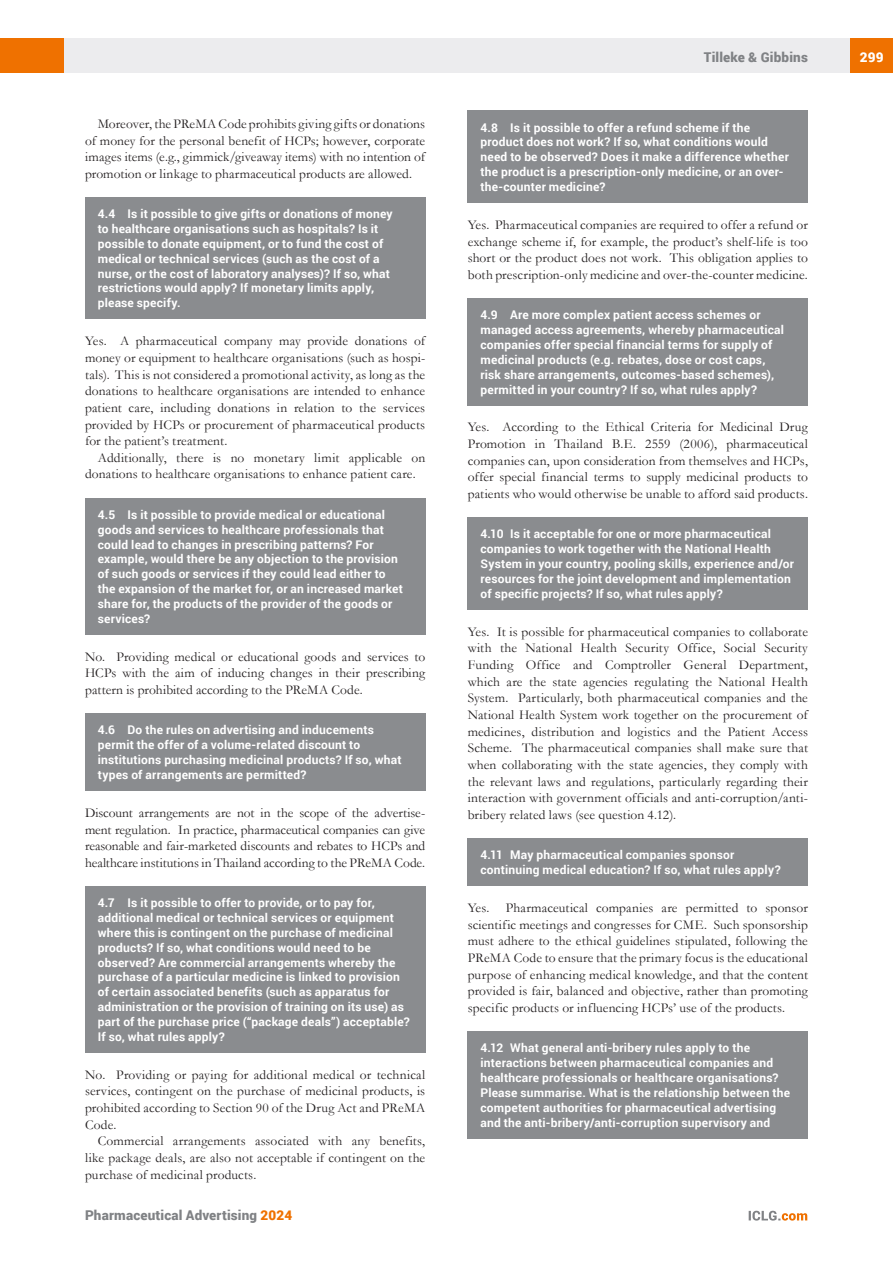
<style>
.page{position:relative;width:893px;height:1263px;background:#fff}
.page>*{position:absolute;margin:0;border:0;box-sizing:border-box;transform-origin:0 0}
.t1{font:13.5px/16.6px "Garamond";letter-spacing:.005em;color:#231f20;text-align:justify}
.t2{font:900 13.5px "Roboto";letter-spacing:.015em;color:#808285}
.t3{font:900 13.5px "Roboto";color:#fff}
.t4{font:700 12px/14.9px "Roboto";letter-spacing:.015em;color:#fff}
.s1{color:#ef7100}
</style>
<div class="page">
<div style="left:64px;top:38px;width:786px;height:34px;background:#ececee"></div>
<div style="left:850px;top:38px;width:43px;height:34px;background:#ef7100"></div>
<div style="left:0;top:38px;width:64px;height:34px;background:#ef7100"></div>
<svg style="left:749px;top:1211px;width:58px;height:9px"></svg>
<div style="left:468px;top:111px;width:340px;height:92px;background:#8a8c8f"></div>
<div style="left:468px;top:298px;width:340px;height:107px;background:#8a8c8f"></div>
<div style="left:468px;top:517px;width:340px;height:93px;background:#8a8c8f"></div>
<div style="left:468px;top:838px;width:340px;height:48px;background:#8a8c8f"></div>
<div style="left:468px;top:1031px;width:340px;height:107px;background:#8a8c8f"></div>
<div style="left:85px;top:197px;width:340px;height:122px;background:#8a8c8f"></div>
<div style="left:85px;top:498px;width:340px;height:136px;background:#8a8c8f"></div>
<div style="left:85px;top:713px;width:340px;height:78px;background:#8a8c8f"></div>
<div style="left:85px;top:886px;width:340px;height:166px;background:#8a8c8f"></div>
<p class="t1" style="left:85px;top:115px;width:342px;text-indent:13px">Moreover, the PReMA Code prohibits giving gifts or donations of money for the personal benefit of HCPs; however, corporate images items (e.g., gimmick/giveaway items) with no intention of promotion or linkage to pharmaceutical products are allowed.</p>
<p class="t4" style="left:98px;top:206px;width:296px">4.4 Is it possible to give gifts or donations of money to healthcare organisations such as hospitals? Is it possible to donate equipment, or to fund the cost of medical or technical services (such as the cost of a nurse, or the cost of laboratory analyses)? If so, what restrictions would apply? If monetary limits apply, please specify.</p>
<p class="t1" style="left:85px;top:332px;width:342px">Yes. A pharmaceutical company may provide donations of money or equipment to healthcare organisations (such as hospi&shy;tals). This is not considered a promotional activity, as long as the donations to healthcare organisations are intended to enhance patient care, including donations in relation to the services provided by HCPs or procurement of pharmaceutical products for the patient’s treatment.</p>
<p class="t1" style="left:85px;top:449px;width:342px;text-indent:13px">Additionally, there is no monetary limit applicable on donations to healthcare organisations to enhance patient care.</p>
<p class="t4" style="left:98px;top:507px;width:307px">4.5 Is it possible to provide medical or educational goods and services to healthcare professionals that could lead to changes in prescribing patterns? For example, would there be any objection to the provision of such goods or services if they could lead either to the expansion of the market for, or an increased market share for, the products of the provider of the goods or services?</p>
<p class="t1" style="left:85px;top:648px;width:342px">No. Providing medical or educational goods and services to HCPs with the aim of inducing changes in their prescribing pattern is prohibited according to the PReMA Code.</p>
<p class="t4" style="left:98px;top:722px;width:305px">4.6 Do the rules on advertising and inducements permit the offer of a volume-related discount to institutions purchasing medicinal products? If so, what types of arrangements are permitted?</p>
<p class="t1" style="left:85px;top:804px;width:342px">Discount arrangements are not in the scope of the advertise&shy;ment regulation. In practice, pharmaceutical companies can give reasonable and fair-marketed discounts and rebates to HCPs and healthcare institutions in Thailand according to the PReMA Code.</p>
<p class="t4" style="left:98px;top:895px;width:314px">4.7 Is it possible to offer to provide, or to pay for, additional medical or technical services or equipment where this is contingent on the purchase of medicinal products? If so, what conditions would need to be observed? Are commercial arrangements whereby the purchase of a particular medicine is linked to provision of certain associated benefits (such as apparatus for administration or the provision of training on its use) as part of the purchase price (“package deals”) acceptable?<br>If so, what rules apply?</p>
<p class="t1" style="left:85px;top:1066px;width:342px">No. Providing or paying for additional medical or technical services, contingent on the purchase of medicinal products, is prohibited according to Section 90 of the Drug Act and PReMA Code.</p>
<p class="t1" style="left:85px;top:1132px;width:342px;text-indent:13px">Commercial arrangements associated with any benefits, like package deals, are also not acceptable if contingent on the purchase of medicinal products.</p>
<p class="t2" style="left:85px;top:1206px;width:209px">Pharmaceutical Advertising <span class="s1">2024</span></p>
<p class="t2" style="left:704px;top:48px;width:105px">Tilleke &amp; Gibbins</p>
<p class="t3" style="left:860px;top:48px;width:25px">299</p>
<p class="t4" style="left:480px;top:119px;width:310px">4.8 Is it possible to offer a refund scheme if the product does not work? If so, what conditions would need to be observed? Does it make a difference whether the product is a prescription-only medicine, or an over&shy;the-counter medicine?</p>
<p class="t1" style="left:468px;top:216px;width:342px">Yes. Pharmaceutical companies are required to offer a refund or exchange scheme if, for example, the product’s shelf-life is too short or the product does not work. This obligation applies to both prescription-only medicine and over-the-counter medicine.</p>
<p class="t4" style="left:480px;top:307px;width:305px">4.9 Are more complex patient access schemes or managed access agreements, whereby pharmaceutical companies offer special financial terms for supply of medicinal products (e.g. rebates, dose or cost caps, risk share arrangements, outcomes-based schemes), permitted in your country? If so, what rules apply?</p>
<p class="t1" style="left:468px;top:419px;width:342px">Yes. According to the Ethical Criteria for Medicinal Drug Promotion in Thailand B.E. 2559 (2006), pharmaceutical companies can, upon consideration from themselves and HCPs, offer special financial terms to supply medicinal products to patients who would otherwise be unable to afford said products.</p>
<p class="t4" style="left:480px;top:526px;width:315px">4.10 Is it acceptable for one or more pharmaceutical companies to work together with the National Health System in your country, pooling skills, experience and/or resources for the joint development and implementation of specific projects? If so, what rules apply?</p>
<p class="t1" style="left:468px;top:623px;width:342px">Yes. It is possible for pharmaceutical companies to collaborate with the National Health Security Office, Social Security Funding Office and Comptroller General Department, which are the state agencies regulating the National Health System. Particularly, both pharmaceutical companies and the National Health System work together on the procurement of medicines, distribution and logistics and the Patient Access Scheme. The pharmaceutical companies shall make sure that when collaborating with the state agencies, they comply with the relevant laws and regulations, particularly regarding their interaction with government officials and anti-corruption/anti&shy;bribery related laws (see question 4.12).</p>
<p class="t4" style="left:480px;top:847px;width:302px">4.11 May pharmaceutical companies sponsor continuing medical education? If so, what rules apply?</p>
<p class="t1" style="left:468px;top:899px;width:342px">Yes. Pharmaceutical companies are permitted to sponsor scientific meetings and congresses for CME. Such sponsorship must adhere to the ethical guidelines stipulated, following the PReMA Code to ensure that the primary focus is the educational purpose of enhancing medical knowledge, and that the content provided is fair, balanced and objective, rather than promoting specific products or influencing HCPs’ use of the products.</p>
<p class="t4" style="left:480px;top:1040px;width:311px">4.12 What general anti-bribery rules apply to the interactions between pharmaceutical companies and healthcare professionals or healthcare organisations?<br>Please summarise. What is the relationship between the competent authorities for pharmaceutical advertising and the anti-bribery/anti-corruption supervisory and</p>
</div>
